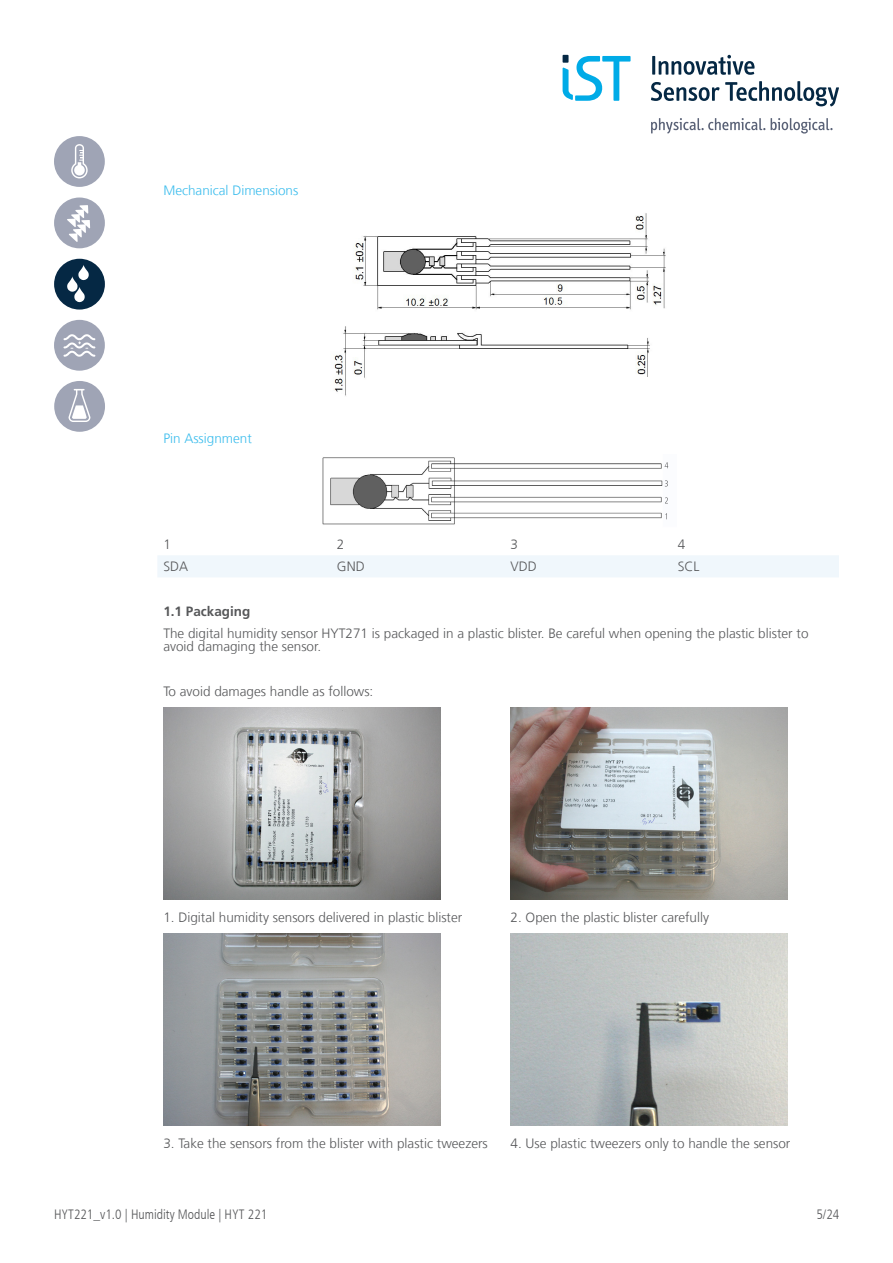
<style>
.page{position:relative;width:893px;height:1263px;background:#fff}
.page>*{position:absolute;margin:0;border:0;box-sizing:border-box;transform-origin:0 0}
.Text{font:300 13.5px/13.5px "Frutiger LT Com";color:#57585a}
.t1{font:300 condensed 13.5px "Frutiger LT Com";color:#57585a}
.emphasized{font:300 13.5px "Frutiger LT Com";color:#3cbded}
.Subheading_x_x{font:700 13.5px "Frutiger LT Com";color:#57585a}
</style>
<div class="page">
<div style="left:158px;top:555px;width:681px;height:22px;background:#f0f7fc"></div>
<img style="left:333px;top:213px;width:333px;height:183px">
<img style="left:322px;top:457px;width:347px;height:68px">
<img style="left:163px;top:707px;width:277px;height:192px">
<img style="left:511px;top:707px;width:276px;height:192px">
<img style="left:163px;top:934px;width:277px;height:192px">
<img style="left:511px;top:934px;width:276px;height:192px">
<svg style="left:651px;top:81px;width:188px;height:26px"></svg>
<hr style="left:652px;top:56px;width:3px;height:19px;background:#052844">
<svg style="left:659px;top:55px;width:95px;height:20px"></svg>
<svg style="left:771px;top:118px;width:62px;height:16px"></svg>
<svg style="left:651px;top:118px;width:114px;height:16px"></svg>
<div style="left:563px;top:55px;width:5px;height:8px;background:#052844"></div>
<svg style="left:563px;top:56px;width:68px;height:45px"></svg>
<svg style="left:54px;top:136px;width:51px;height:51px"></svg>
<div style="left:54px;top:197px;width:51px;height:51px;background:#9fa4b5;border-radius:50%"></div>
<svg style="left:67px;top:205px;width:23px;height:37px"></svg>
<div style="left:54px;top:259px;width:51px;height:51px;background:#052844;border-radius:50%"></div>
<svg style="left:67px;top:265px;width:22px;height:37px"></svg>
<div style="left:54px;top:320px;width:51px;height:51px;background:#9fa4b5;border-radius:50%"></div>
<svg style="left:64px;top:334px;width:31px;height:23px"></svg>
<div style="left:54px;top:381px;width:51px;height:51px;background:#9fa4b5;border-radius:50%"></div>
<svg style="left:69px;top:389px;width:21px;height:33px"></svg>
<p class="emphasized" style="left:163px;top:182px;width:137px">Mechanical Dimensions</p>
<p class="emphasized" style="left:163px;top:430px;width:90px">Pin Assignment</p>
<p class="Text" style="left:163px;top:538px;width:9px">1</p>
<p class="Text" style="left:337px;top:538px;width:9px">2</p>
<p class="Text" style="left:511px;top:538px;width:9px">3</p>
<p class="Text" style="left:678px;top:538px;width:9px">4</p>
<p class="Text" style="left:163px;top:560px;width:26px">SDA</p>
<p class="Text" style="left:337px;top:560px;width:29px">GND</p>
<p class="Text" style="left:511px;top:560px;width:28px">VDD</p>
<p class="Text" style="left:678px;top:560px;width:23px">SCL</p>
<p class="Subheading_x_x" style="left:163px;top:603px;width:89px">1.1 Packaging</p>
<p class="Text" style="left:163px;top:626px;width:647px">The digital humidity sensor HYT271 is packaged in a plastic blister. Be careful when opening the plastic blister to avoid damaging the sensor.</p>
<p class="Text" style="left:163px;top:684px;width:212px">To avoid damages handle as follows:</p>
<p class="Text" style="left:163px;top:910px;width:301px">1. Digital humidity sensors delivered in plastic blister</p>
<p class="Text" style="left:511px;top:910px;width:200px">2. Open the plastic blister carefully</p>
<p class="Text" style="left:163px;top:1136px;width:326px">3. Take the sensors from the blister with plastic tweezers</p>
<p class="Text" style="left:511px;top:1136px;width:281px">4. Use plastic tweezers only to handle the sensor</p>
<p class="t1" style="left:54px;top:1207px;width:215px">HYT221_v1.0 | Humidity Module | HYT 221</p>
<p class="t1" style="left:816px;top:1207px;width:24px">5/24</p>
</div>
